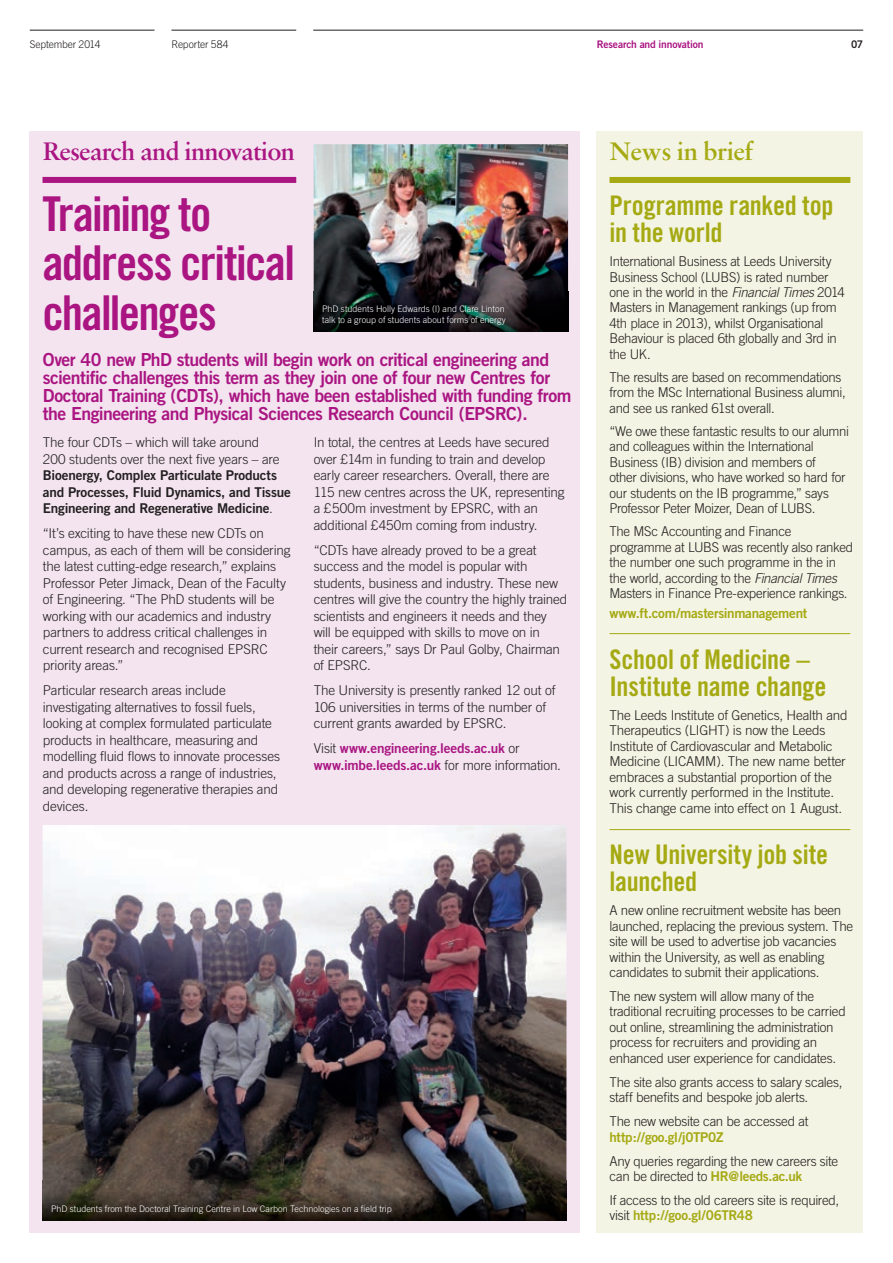
<style>
.page{position:relative;width:893px;height:1263px;background:#fff}
.page>*{position:absolute;margin:0;border:0;box-sizing:border-box;transform-origin:0 0}
.t1{font:48px/49.5px "Trade Gothic Bold Cond Twenty";letter-spacing:-.035em;color:#aa1582}
.t2{font:27px/27px "Trade Gothic Bold Cond Twenty";letter-spacing:-.01em;color:#a5a912}
.t3{font:27px "Sabon Semi Bold PL";letter-spacing:-.03em;color:#aa1582}
.t4{font:27px "Sabon Semi Bold PL";letter-spacing:-.02em;color:#a5a912}
.t5{font:18px/18px "Trade Gothic Bold Two";letter-spacing:-.03em;color:#aa1582}
.t6{font:300 13.5px/16.5px "Trade Gothic";letter-spacing:-.02em;color:#231f20}
.t7{font:13.5px/16.5px "Trade Gothic Bold Two";letter-spacing:-.015em;color:#231f20}
.t8{font:13.5px "Trade Gothic Bold Two";letter-spacing:-.02em;color:#a5a912}
.t9{font:13.5px/16.5px "Trade Gothic Bold Two";letter-spacing:-.01em;color:#aa1582}
.t10{font:300 10.5px "Trade Gothic";letter-spacing:-.015em;color:#231f20}
.t11{font:10.5px "Trade Gothic Bold Two";letter-spacing:-.015em;color:#aa1582}
.t12{font:10.5px "Trade Gothic Bold Two";color:#231f20}
.t13{font:300 9px/10.5px "Trade Gothic";letter-spacing:.005em;color:#fff}
.s1{font-family:"Trade Gothic";font-weight:300}
.s2{font-family:"Trade Gothic";font-weight:300;color:#231f20}
.s3{font-style:italic}
.s4{font-family:"Trade Gothic Bold Two";font-weight:400;color:#a5a912}
</style>
<div class="page">
<div style="left:30px;top:131px;width:550px;height:1102px;background:#f3e4ef"></div>
<div style="left:43px;top:177px;width:253px;height:6px;background:#aa1582"></div>
<hr style="left:313px;top:30px;width:550px;height:1px;background:#231f20">
<hr style="left:171px;top:30px;width:125px;height:1px;background:#231f20">
<hr style="left:30px;top:30px;width:124px;height:1px;background:#231f20">
<div style="left:597px;top:131px;width:266px;height:1102px;background:#f3f4e3"></div>
<img style="left:43px;top:825px;width:523px;height:355px">
<img style="left:314px;top:144px;width:254px;height:147px">
<div style="left:609px;top:177px;width:241px;height:6px;background:#a5a912"></div>
<hr style="left:609px;top:633px;width:241px;height:1px;background:#a5a912">
<hr style="left:609px;top:829px;width:241px;height:1px;background:#a5a912">
<img style="left:43px;top:1180px;width:523px;height:40px">
<img style="left:314px;top:291px;width:254px;height:40px">
<p class="t10" style="left:30px;top:38px;width:72px">September 2014</p>
<p class="t10" style="left:171px;top:38px;width:59px">Reporter 584</p>
<p class="t11" style="left:597px;top:37px;width:108px">Research and innovation</p>
<p class="t12" style="left:851px;top:37px;width:14px">07</p>
<h2 class="t3" style="left:43px;top:135px;width:254px">Research and innovation</h2>
<h1 class="t1" style="left:43px;top:188px;width:254px">Training to address critical challenges</h1>
<p class="t13" style="left:322px;top:304px;width:185px">PhD students Holly Edwards (l) and Clare Linton talk to a group of students about forms of energy</p>
<p class="t5" style="left:43px;top:351px;width:530px">Over 40 new PhD students will begin work on critical engineering and scientific challenges this term as they join one of four new Centres for Doctoral Training (CDTs), which have been established with funding from the Engineering and Physical Sciences Research Council (EPSRC).</p>
<p class="t6" style="left:43px;top:434px;width:238px">The four CDTs – which will take around<br>200 students over the next five years – are</p>
<p class="t7" style="left:43px;top:467px;width:250px">Bioenergy, Complex Particulate Products and Processes, Fluid Dynamics, and Tissue<br>Engineering and Regenerative Medicine<span class="s1">.</span></p>
<p class="t6" style="left:43px;top:525px;width:249px">“It’s exciting to have these new CDTs on campus, as each of them will be considering the latest cutting-edge research,” explains Professor Peter Jimack, Dean of the Faculty of Engineering. “The PhD students will be working with our academics and industry partners to address critical challenges in current research and recognised EPSRC priority areas.”</p>
<p class="t6" style="left:43px;top:682px;width:239px">Particular research areas include investigating alternatives to fossil fuels, looking at complex formulated particulate products in healthcare, measuring and modelling fluid flows to innovate processes and products across a range of industries, and developing regenerative therapies and devices.</p>
<p class="t6" style="left:314px;top:434px;width:252px">In total, the centres at Leeds have secured over £14m in funding to train and develop early career researchers. Overall, there are 115 new centres across the UK, representing a £500m investment by EPSRC, with an additional £450m coming from industry.</p>
<p class="t6" style="left:314px;top:541px;width:255px">“CDTs have already proved to be a great success and the model is popular with students, business and industry. These new centres will give the country the highly trained scientists and engineers it needs and they will be equipped with skills to move on in their careers,” says Dr Paul Golby, Chairman of EPSRC.</p>
<p class="t6" style="left:314px;top:682px;width:243px">The University is presently ranked 12 out of<br>106 universities in terms of the number of current grants awarded by EPSRC.</p>
<p class="t9" style="left:314px;top:740px;width:249px"><span class="s2">Visit</span> www.engineering.leeds.ac.uk <span class="s2">or </span>www.imbe.leeds.ac.uk <span class="s2">for more information.</span></p>
<p class="t13" style="left:51px;top:1203px;width:342px">PhD students from the Doctoral Training Centre in Low Carbon Technologies on a field trip</p>
<h2 class="t4" style="left:609px;top:135px;width:145px">News in brief</h2>
<h2 class="t2" style="left:609px;top:192px;width:225px">Programme ranked top in the world</h2>
<p class="t6" style="left:609px;top:253px;width:237px;line-height:15.5px">International Business at Leeds University Business School (LUBS) is rated number one in the world in the <span class="s3">Financial Times</span> 2014<br>Masters in Management rankings (up from 4th place in 2013), whilst Organisational Behaviour is placed 6th globally and 3rd in the UK.</p>
<p class="t6" style="left:609px;top:369px;width:238px;line-height:15.5px">The results are based on recommendations from the MSc International Business alumni, and see us ranked 61st overall.</p>
<p class="t6" style="left:609px;top:423px;width:241px;line-height:15.5px">“We owe these fantastic results to our alumni and colleagues within the International Business (IB) division and members of<br>other divisions, who have worked so hard for our students on the IB programme,” says Professor Peter Moizer, Dean of LUBS.</p>
<p class="t6" style="left:609px;top:523px;width:245px;line-height:15.5px">The MSc Accounting and Finance programme at LUBS was recently also ranked the number one such programme in the in the world, according to the <span class="s3">Financial Times </span>Masters in Finance Pre-experience rankings.</p>
<p class="t8" style="left:609px;top:605px;width:199px">www.ft.com/mastersinmanagement</p>
<h2 class="t2" style="left:609px;top:646px;width:218px">School of Medicine –<br>Institute name change</h2>
<p class="t6" style="left:609px;top:707px;width:240px;line-height:15.6px">The Leeds Institute of Genetics, Health and Therapeutics (LIGHT) is now the Leeds Institute of Cardiovascular and Metabolic Medicine (LICAMM). The new name better embraces a substantial proportion of the work currently performed in the Institute.<br>This change came into effect on 1 August.</p>
<h2 class="t2" style="left:609px;top:841px;width:220px">New University job site launched</h2>
<p class="t6" style="left:609px;top:902px;width:245px;line-height:15.5px">A new online recruitment website has been launched, replacing the previous system. The site will be used to advertise job vacancies within the University, as well as enabling candidates to submit their applications.</p>
<p class="t6" style="left:609px;top:988px;width:238px;line-height:15.5px">The new system will allow many of the traditional recruiting processes to be carried out online, streamlining the administration process for recruiters and providing an enhanced user experience for candidates.</p>
<p class="t6" style="left:609px;top:1074px;width:234px;line-height:15.5px">The site also grants access to salary scales, staff benefits and bespoke job alerts.</p>
<p class="t6" style="left:609px;top:1113px;width:200px">The new website can be accessed at</p>
<p class="t8" style="left:609px;top:1128px;width:115px">http://goo.gl/j0TP0Z</p>
<p class="t6" style="left:609px;top:1153px;width:230px;line-height:15.5px">Any queries regarding the new careers site can be directed to <span class="s4">HR@leeds.ac.uk</span></p>
<p class="t6" style="left:609px;top:1192px;width:231px">If access to the old careers site is required,</p>
<p class="t8" style="left:609px;top:1207px;width:145px"><span class="s2">visit</span> http://goo.gl/06TR48</p>
</div>
